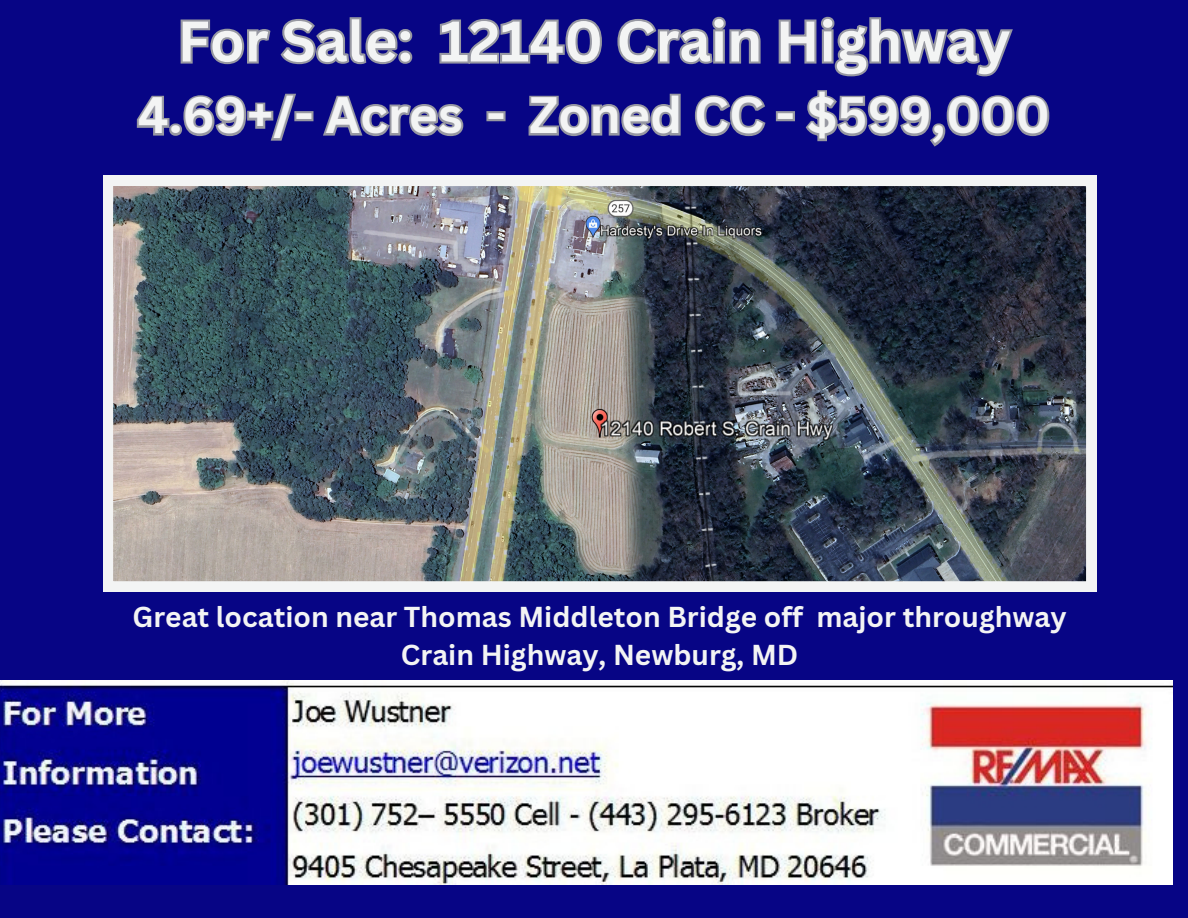
<style>
.page{position:relative;width:1188px;height:918px;background:#070585}
.page>*{position:absolute;margin:0;border:0;box-sizing:border-box;transform-origin:0 0}
.t1{font:700 55.95px "Canva Sans";color:#f3f4f4}
.t2{font:700 49.95px "Canva Sans";color:#f3f4f4}
.t3{font:700 28.05px/38.2px "Canva Sans";color:#f3f4f4;text-align:center}
</style>
<div class="page">
<img style="left:0;top:680px;width:1172px;height:205px">
<img style="left:103px;top:176px;width:993px;height:415px">
<svg style="left:180px;top:17px;width:233px;height:48px"></svg>
<svg style="left:439px;top:16px;width:574px;height:61px"></svg>
<svg style="left:136px;top:93px;width:328px;height:48px"></svg>
<div style="left:486px;top:111px;width:20px;height:10px;border:4px solid #9798a2"></div>
<svg style="left:528px;top:90px;width:522px;height:57px"></svg>
<p class="t1" style="left:178px;top:2px;width:834px">For Sale: 12140 Crain Highway</p>
<p class="t2" style="left:138px;top:80px;width:914px">4.69+/- Acres - Zoned CC - $599,000</p>
<p class="t3" style="left:133px;top:597px;width:936px">Great location near Thomas Middleton Bridge off major throughway<br>Crain Highway, Newburg, MD</p>
</div>
